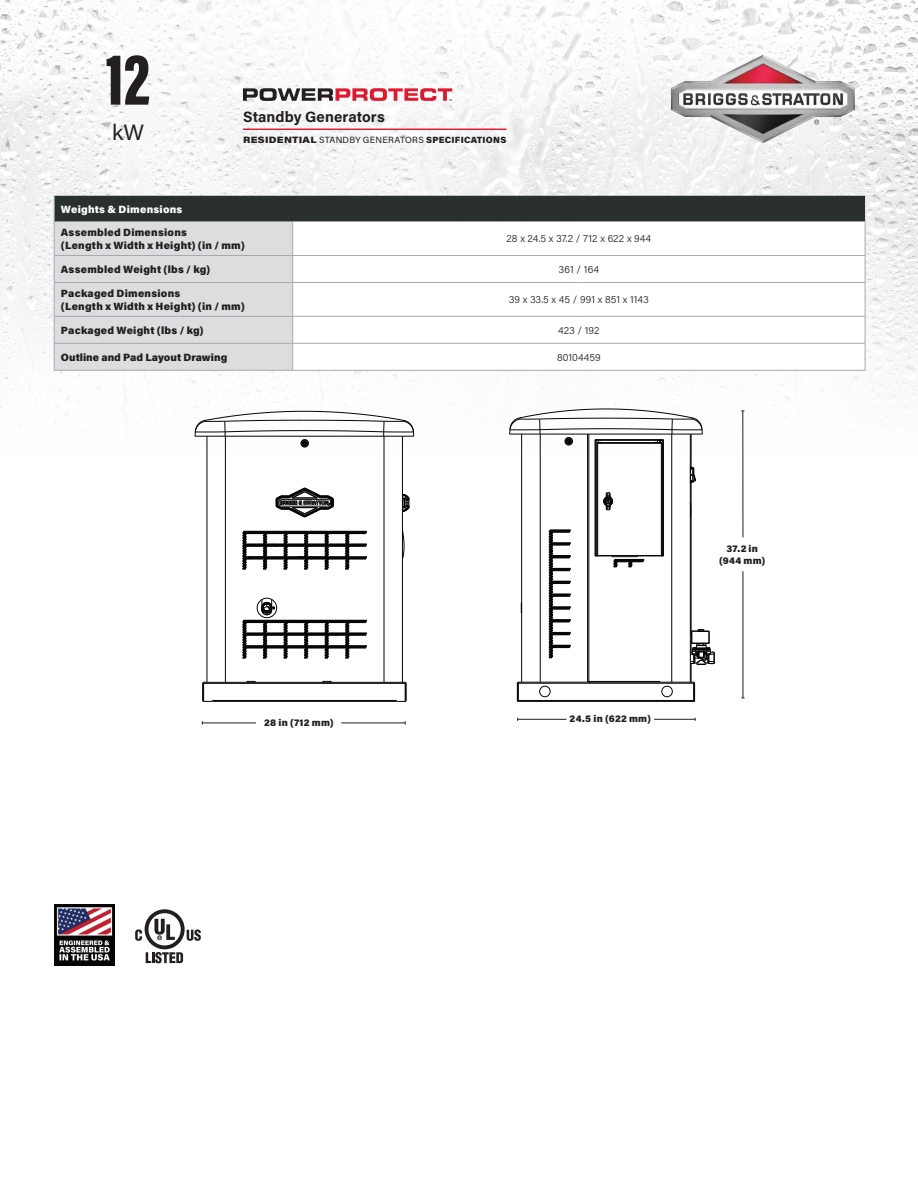
<style>
.page{position:relative;width:918px;height:1188px;background:#fff}
.page>*{position:absolute;margin:0;border:0;box-sizing:border-box;transform-origin:0 0}
.t1{font:900 75px "Acumin Pro Extra Cond";color:#231f20}
.t2{font:22.2px "Acumin Pro";color:#231f20}
.t3{font:700 15px "Acumin Pro";letter-spacing:.005em;color:#231f20}
.t4{font:900 10.5px/12.6px "Acumin Pro";letter-spacing:.025em;color:#231f20}
.t5{font:300 10.5px "Acumin Pro";letter-spacing:.005em;color:#231f20}
.t6{font:900 10.5px "Acumin Pro";color:#231f20}
.t7{font:900 10.5px "Acumin Pro";letter-spacing:.025em;color:#fff}
.t8{font:900 9.9px/11.9px "Acumin Pro";letter-spacing:.025em;color:#231f20;text-align:center}
.t9{font:9px "Acumin Variable Concept";letter-spacing:.065em;color:#231f20}
.t10{font:5.55px "Arial";color:#050504}
.t11{font:5.4px/5.8px "Arial";color:#050504}
</style>
<div class="page">
<img style="left:0;top:0;width:918px;height:688px">
<hr style="left:54px;top:370px;width:239px;height:1px;background:#a8a9ad">
<hr style="left:293px;top:370px;width:286px;height:1px;background:#a8a9ad">
<hr style="left:579px;top:370px;width:286px;height:1px;background:#a8a9ad">
<svg style="left:54px;top:196px;width:812px;height:174px"></svg>
<img style="left:671px;top:55px;width:184px;height:88px">
<hr style="left:213px;top:701px;width:183px;height:1px;background:#050504">
<hr style="left:213px;top:700px;width:183px;height:1px;background:#050504">
<hr style="left:204px;top:683px;width:201px;height:1px;background:#050504">
<hr style="left:204px;top:682px;width:201px;height:1px;background:#050504">
<div style="left:257px;top:598px;width:20px;height:20px;border:1px solid #050504;border-radius:50%"></div>
<svg style="left:403px;top:525px;width:2px;height:38px"></svg>
<svg style="left:202px;top:682px;width:12px;height:20px"></svg>
<svg style="left:396px;top:682px;width:11px;height:20px"></svg>
<svg style="left:323px;top:681px;width:9px;height:2px"></svg>
<svg style="left:247px;top:681px;width:9px;height:2px"></svg>
<svg style="left:276px;top:488px;width:58px;height:30px"></svg>
<svg style="left:403px;top:494px;width:7px;height:18px"></svg>
<svg style="left:243px;top:599px;width:124px;height:59px"></svg>
<div style="left:302px;top:440px;width:6px;height:7px;border:1px solid #050504;border-radius:50%"></div>
<svg style="left:194px;top:411px;width:220px;height:35px"></svg>
<hr style="left:207px;top:436px;width:1px;height:246px;background:#050504">
<hr style="left:225px;top:436px;width:1px;height:246px;background:#050504">
<hr style="left:384px;top:436px;width:1px;height:246px;background:#050504">
<hr style="left:402px;top:436px;width:1px;height:246px;background:#050504">
<svg style="left:242px;top:530px;width:125px;height:39px"></svg>
<hr style="left:518px;top:701px;width:176px;height:1px;background:#050504">
<hr style="left:518px;top:700px;width:176px;height:1px;background:#050504">
<hr style="left:518px;top:683px;width:176px;height:1px;background:#050504">
<hr style="left:518px;top:682px;width:176px;height:1px;background:#050504">
<hr style="left:589px;top:681px;width:70px;height:1px;background:#050504">
<hr style="left:589px;top:434px;width:1px;height:247px;background:#050504">
<hr style="left:595px;top:441px;width:1px;height:114px;background:#050504">
<hr style="left:596px;top:441px;width:1px;height:114px;background:#050504">
<hr style="left:597px;top:443px;width:1px;height:113px;background:#050504">
<hr style="left:661px;top:443px;width:1px;height:113px;background:#050504">
<hr style="left:662px;top:441px;width:1px;height:114px;background:#050504">
<hr style="left:663px;top:441px;width:1px;height:114px;background:#050504">
<div style="left:539px;top:686px;width:11px;height:11px;border:1px solid #050504;border-radius:50%"></div>
<div style="left:662px;top:686px;width:10px;height:11px;border:1px solid #050504;border-radius:50%"></div>
<svg style="left:520px;top:602px;width:3px;height:12px"></svg>
<svg style="left:549px;top:530px;width:22px;height:128px"></svg>
<svg style="left:517px;top:682px;width:2px;height:20px"></svg>
<svg style="left:603px;top:492px;width:10px;height:19px"></svg>
<svg style="left:595px;top:555px;width:69px;height:12px"></svg>
<div style="left:565px;top:437px;width:8px;height:8px;border:1px solid #050504;border-radius:50%"></div>
<svg style="left:509px;top:408px;width:194px;height:36px"></svg>
<hr style="left:521px;top:434px;width:1px;height:248px;background:#050504">
<hr style="left:540px;top:434px;width:1px;height:248px;background:#050504">
<hr style="left:587px;top:434px;width:1px;height:248px;background:#050504">
<hr style="left:671px;top:434px;width:1px;height:248px;background:#050504">
<hr style="left:690px;top:434px;width:1px;height:248px;background:#050504">
<svg style="left:690px;top:629px;width:25px;height:73px"></svg>
<hr style="left:691px;top:482px;width:1px;height:151px;background:#050504">
<svg style="left:689px;top:467px;width:7px;height:16px"></svg>
<hr style="left:691px;top:434px;width:1px;height:33px;background:#050504">
<hr style="left:742px;top:411px;width:1px;height:127px;background:#231f20">
<hr style="left:743px;top:571px;width:1px;height:127px;background:#231f20">
<hr style="left:202px;top:723px;width:54px;height:1px;background:#231f20">
<hr style="left:341px;top:723px;width:64px;height:1px;background:#231f20">
<hr style="left:518px;top:719px;width:48px;height:1px;background:#231f20">
<hr style="left:654px;top:719px;width:41px;height:1px;background:#231f20">
<svg style="left:243px;top:88px;width:209px;height:13px"></svg>
<hr style="left:243px;top:129px;width:263px;height:1px;background:#dc1a32">
<svg style="left:135px;top:909px;width:66px;height:54px"></svg>
<img style="left:54px;top:905px;width:61px;height:61px">
<h1 class="t1" style="left:106px;top:33px;width:46px">12</h1>
<h2 class="t2" style="left:112px;top:117px;width:33px">kW</h2>
<h3 class="t3" style="left:243px;top:106px;width:143px">Standby Generators</h3>
<p class="t9" style="left:243px;top:134px;width:264px">R E S IDE NTIA L STANDBY GENERATORS SPECIFICATIONS</p>
<p class="t7" style="left:61px;top:201px;width:123px">Weights &amp; Dimensions</p>
<p class="t4" style="left:61px;top:226px;width:185px">Assembled Dimensions<br>(Length x Width x Height) (in / mm)</p>
<p class="t5" style="left:507px;top:232px;width:146px">28 x 24.5 x 37.2 / 712 x 622 x 944</p>
<p class="t4" style="left:61px;top:262px;width:151px">Assembled Weight (lbs / kg)</p>
<p class="t5" style="left:559px;top:262px;width:42px">361 / 164</p>
<p class="t4" style="left:61px;top:286px;width:185px">Packaged Dimensions<br>(Length x Width x Height) (in / mm)</p>
<p class="t5" style="left:509px;top:292px;width:141px">39 x 33.5 x 45 / 991 x 851 x 1143</p>
<p class="t4" style="left:61px;top:323px;width:144px">Packaged Weight (lbs / kg)</p>
<p class="t5" style="left:558px;top:323px;width:43px">423 / 192</p>
<p class="t6" style="left:61px;top:350px;width:168px">Outline and Pad Layout Drawing</p>
<p class="t5" style="left:557px;top:350px;width:45px">80104459</p>
<p class="t8" style="left:264px;top:716px;width:71px">28 in (712 mm)</p>
<p class="t8" style="left:570px;top:712px;width:83px">24.5 in (622 mm)</p>
<p class="t11" style="left:298px;top:715px;width:15px">26.06 [662]</p>
<p class="t10" style="left:610px;top:716px;width:12px">25.0</p>
<p class="t8" style="left:719px;top:542px;width:48px">37.2 in (944 mm)</p>
</div>
